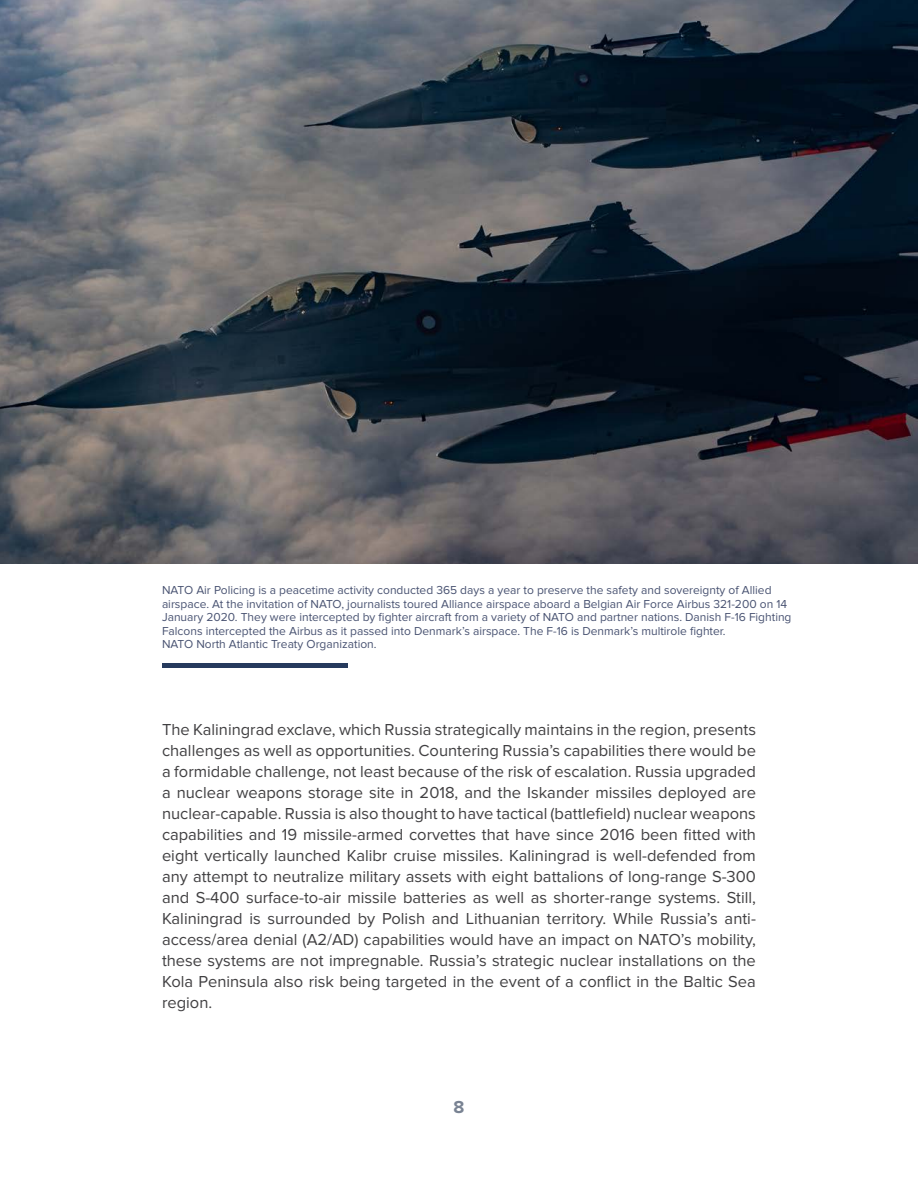
<style>
.page{position:relative;width:918px;height:1188px;background:#fff}
.page>*{position:absolute;margin:0;border:0;box-sizing:border-box;transform-origin:0 0}
.t1{font:700 18px "Proxima Nova";color:#798393}
.t2{font:16.5px/21px "Proxima Nova";color:#414042;text-align:justify}
.t3{font:12px/13.5px "Proxima Nova";color:#495372}
</style>
<div class="page">
<hr style="left:162px;top:663px;width:186px;height:4px;background:#263a5d">
<img style="left:0;top:0;width:918px;height:563px">
<p class="t3" style="left:162px;top:583px;width:631px">NATO Air Policing is a peacetime activity conducted 365 days a year to preserve the safety and sovereignty of Allied airspace. At the invitation of NATO, journalists toured Alliance airspace aboard a Belgian Air Force Airbus 321-200 on 14<br>January 2020. They were intercepted by fighter aircraft from a variety of NATO and partner nations. Danish F-16 Fighting Falcons intercepted the Airbus as it passed into Denmark’s airspace. The F-16 is Denmark’s multirole fighter.<br>NATO North Atlantic Treaty Organization.</p>
<p class="t2" style="left:162px;top:719px;width:596px">The Kaliningrad exclave, which Russia strategically maintains in the region, presents challenges as well as opportunities. Countering Russia’s capabilities there would be a formidable challenge, not least because of the risk of escalation. Russia upgraded a nuclear weapons storage site in 2018, and the Iskander missiles deployed are nuclear-capable. Russia is also thought to have tactical (battlefield) nuclear weapons capabilities and 19 missile-armed corvettes that have since 2016 been fitted with eight vertically launched Kalibr cruise missiles. Kaliningrad is well-defended from any attempt to neutralize military assets with eight battalions of long-range S-300 and S-400 surface-to-air missile batteries as well as shorter-range systems. Still, Kaliningrad is surrounded by Polish and Lithuanian territory. While Russia’s anti&shy;access/area denial (A2/AD) capabilities would have an impact on NATO’s mobility, these systems are not impregnable. Russia’s strategic nuclear installations on the Kola Peninsula also risk being targeted in the event of a conflict in the Baltic Sea region.</p>
<p class="t1" style="left:454px;top:1094px;width:12px">8</p>
</div>
